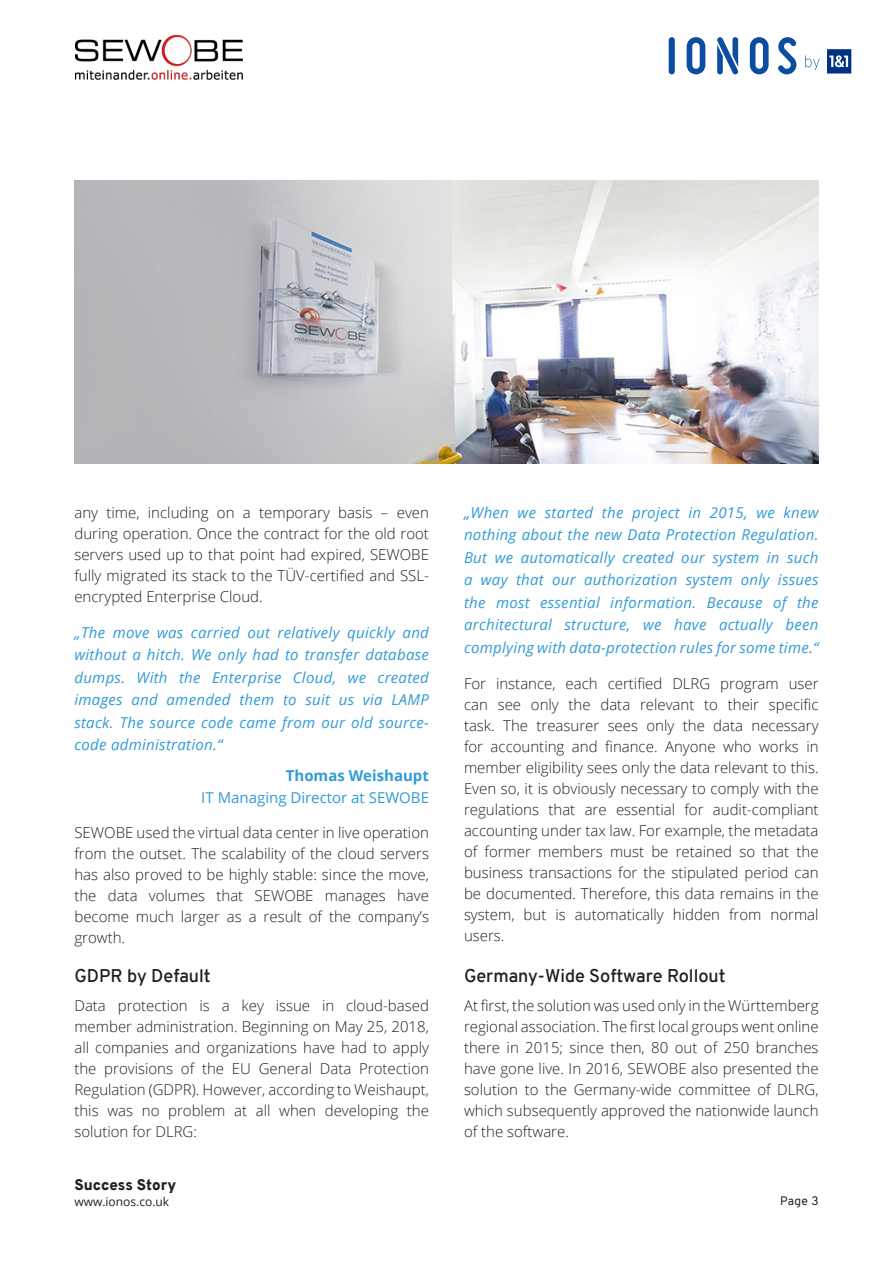
<style>
.page{position:relative;width:893px;height:1263px;background:#fff}
.page>*{position:absolute;margin:0;border:0;box-sizing:border-box;transform-origin:0 0}
.paragraph_headline{font:600 18px "Overpass";color:#231f20}
.standard_text_cont{font:300 15px/21px "Open Sans";color:#231f20;text-align:justify}
.quotes{font:italic 15px/22.5px "Open Sans";letter-spacing:.02em;color:#319bd6;text-align:justify}
.quote_owner_positi{font:15px "Open Sans";color:#319bd6}
.quote_owner_name{font:700 15px "Open Sans";color:#319bd6}
.t1{font:900 15px "Overpass";color:#231f20}
.t2{font:12px "Open Sans";color:#231f20}
.t3{font:12px "Overpass";color:#231f20}
</style>
<div class="page">
<img style="left:76px;top:36px;width:166px;height:44px">
<svg style="left:778px;top:37px;width:19px;height:37px"></svg>
<svg style="left:750px;top:37px;width:19px;height:37px"></svg>
<svg style="left:717px;top:37px;width:21px;height:37px"></svg>
<svg style="left:687px;top:37px;width:18px;height:37px"></svg>
<svg style="left:669px;top:37px;width:6px;height:37px"></svg>
<svg style="left:805px;top:55px;width:15px;height:15px"></svg>
<svg style="left:827px;top:49px;width:25px;height:25px"></svg>
<svg style="left:827px;top:49px;width:24px;height:24px"></svg>
<img style="left:74px;top:181px;width:745px;height:283px">
<p class="standard_text_cont" style="left:74px;top:501px;width:356px">any time, including on a temporary basis – even during operation. Once the contract for the old root servers used up to that point had expired, SEWOBE fully migrated its stack to the TÜV-certified and SSL&shy;encrypted Enterprise Cloud.</p>
<p class="quotes" style="left:74px;top:620px;width:356px">„The move was carried out relatively quickly and without a hitch. We only had to transfer database dumps. With the Enterprise Cloud, we created images and amended them to suit us via LAMP stack. The source code came from our old source&shy;code administration.“</p>
<p class="quote_owner_name" style="left:286px;top:765px;width:145px">Thomas Weishaupt</p>
<p class="quote_owner_positi" style="left:201px;top:787px;width:229px">IT Managing Director at SEWOBE</p>
<p class="standard_text_cont" style="left:74px;top:821px;width:356px">SEWOBE used the virtual data center in live operation from the outset. The scalability of the cloud servers has also proved to be highly stable: since the move, the data volumes that SEWOBE manages have become much larger as a result of the company’s growth.</p>
<p class="paragraph_headline" style="left:74px;top:963px;width:138px">GDPR by Default</p>
<p class="standard_text_cont" style="left:74px;top:994px;width:356px">Data protection is a key issue in cloud-based member administration. Beginning on May 25, 2018, all companies and organizations have had to apply the provisions of the EU General Data Protection Regulation (GDPR). However, according to Weishaupt, this was no problem at all when developing the solution for DLRG:</p>
<p class="t1" style="left:74px;top:1174px;width:103px">Success Story</p>
<p class="t2" style="left:74px;top:1193px;width:96px">www.ionos.co.uk</p>
<p class="quotes" style="left:464px;top:500px;width:356px">„When we started the project in 2015, we knew nothing about the new Data Protection Regulation.<br>But we automatically created our system in such a way that our authorization system only issues the most essential information. Because of the architectural structure, we have actually been complying with data-protection rules for some time.“</p>
<p class="standard_text_cont" style="left:464px;top:673px;width:356px">For instance, each certified DLRG program user can see only the data relevant to their specific task. The treasurer sees only the data necessary for accounting and finance. Anyone who works in member eligibility sees only the data relevant to this.<br>Even so, it is obviously necessary to comply with the regulations that are essential for audit-compliant accounting under tax law. For example, the metadata of former members must be retained so that the business transactions for the stipulated period can be documented. Therefore, this data remains in the system, but is automatically hidden from normal users.</p>
<p class="paragraph_headline" style="left:464px;top:963px;width:263px">Germany-Wide Software Rollout</p>
<p class="standard_text_cont" style="left:464px;top:994px;width:356px">At first, the solution was used only in the Württemberg regional association. The first local groups went online there in 2015; since then, 80 out of 250 branches have gone live. In 2016, SEWOBE also presented the solution to the Germany-wide committee of DLRG, which subsequently approved the nationwide launch of the software.</p>
<p class="t3" style="left:780px;top:1193px;width:40px">Page 3</p>
</div>
